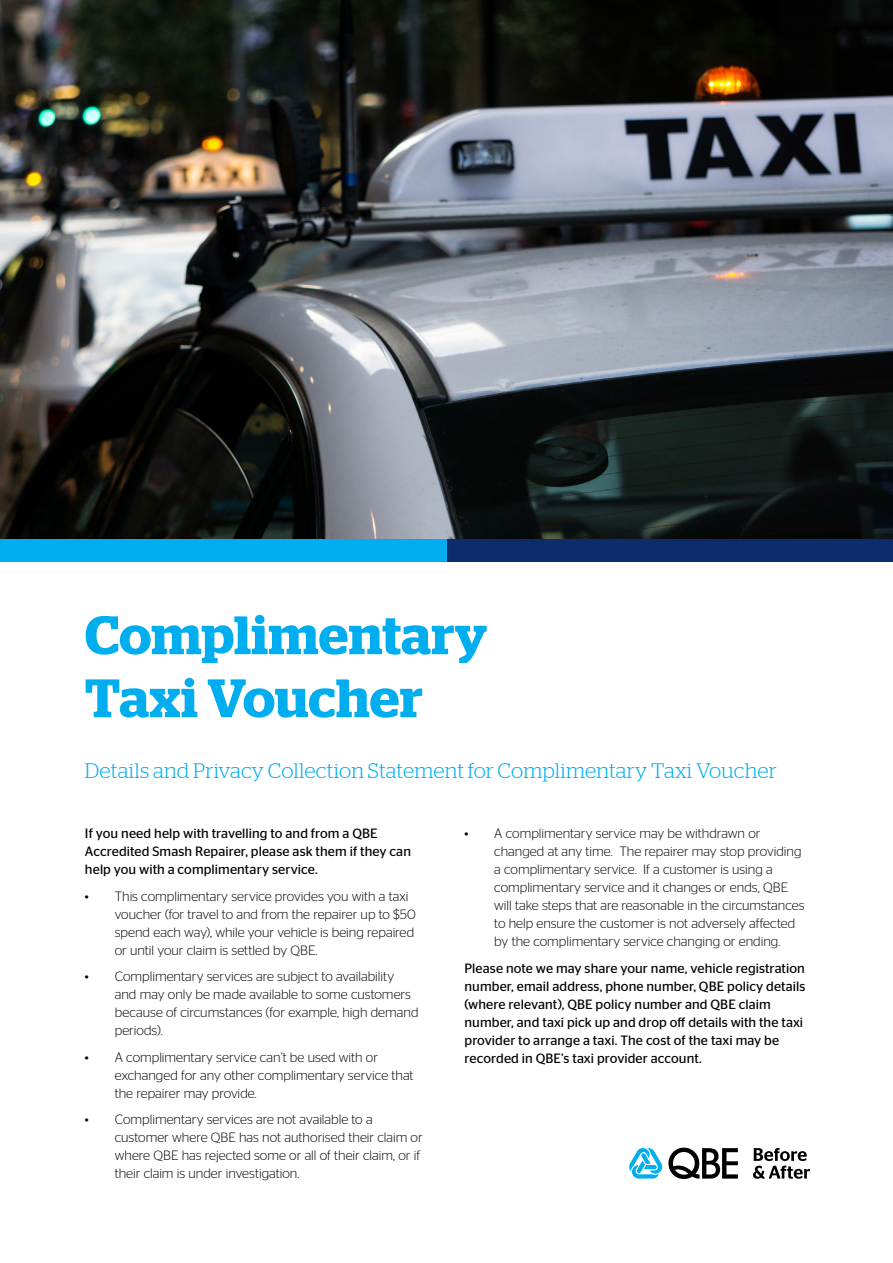
<style>
.page{position:relative;width:893px;height:1263px;background:#fff}
.page>*{position:absolute;margin:0;border:0;box-sizing:border-box;transform-origin:0 0}
.t1{font:600 54px/63px "Stag";letter-spacing:.005em;color:#00aeef}
.t2{font:300 21px "Stag";letter-spacing:.01em;color:#00aeef}
.t3{font:300 13.5px/18px "Stag Sans";color:#000}
.t4{font:13.5px/18px "Stag Sans";letter-spacing:.005em;color:#000}
</style>
<div class="page">
<img style="left:0;top:0;width:893px;height:540px">
<svg style="left:629px;top:1147px;width:109px;height:32px"></svg>
<svg style="left:753px;top:1148px;width:57px;height:31px"></svg>
<div style="left:446px;top:540px;width:447px;height:22px;background:#0d2c6c"></div>
<div style="left:0;top:540px;width:446px;height:22px;background:#00aeef"></div>
<h1 class="t1" style="left:85px;top:603px;width:404px">Complimentary<br>Taxi Voucher</h1>
<h2 class="t2" style="left:85px;top:759px;width:693px">Details and Privacy Collection Statement for Complimentary Taxi Voucher</h2>
<p class="t4" style="left:85px;top:824px;width:327px">If you need help with travelling to and from a QBE<br>Accredited Smash Repairer, please ask them if they can help you with a complimentary service.</p>
<p class="t3" style="left:115px;top:887px;width:303px;text-indent:-30px">• This complimentary service provides you with a taxi voucher (for travel to and from the repairer up to $50 spend each way), while your vehicle is being repaired or until your claim is settled by QBE.</p>
<p class="t3" style="left:115px;top:967px;width:305px;text-indent:-30px">• Complimentary services are subject to availability and may only be made available to some customers because of circumstances (for example, high demand periods).</p>
<p class="t3" style="left:115px;top:1048px;width:300px;text-indent:-30px">• A complimentary service can’t be used with or exchanged for any other complimentary service that the repairer may provide.</p>
<p class="t3" style="left:115px;top:1110px;width:309px;text-indent:-30px">• Complimentary services are not available to a customer where QBE has not authorised their claim or where QBE has rejected some or all of their claim, or if their claim is under investigation.</p>
<p class="t3" style="left:494px;top:824px;width:312px;text-indent:-30px">• A complimentary service may be withdrawn or changed at any time. The repairer may stop providing a complimentary service. If a customer is using a complimentary service and it changes or ends, QBE will take steps that are reasonable in the circumstances to help ensure the customer is not adversely affected by the complimentary service changing or ending.</p>
<p class="t4" style="left:464px;top:959px;width:343px">Please note we may share your name, vehicle registration number, email address, phone number, QBE policy details (where relevant), QBE policy number and QBE claim number, and taxi pick up and drop off details with the taxi provider to arrange a taxi. The cost of the taxi may be recorded in QBE’s taxi provider account.</p>
</div>
